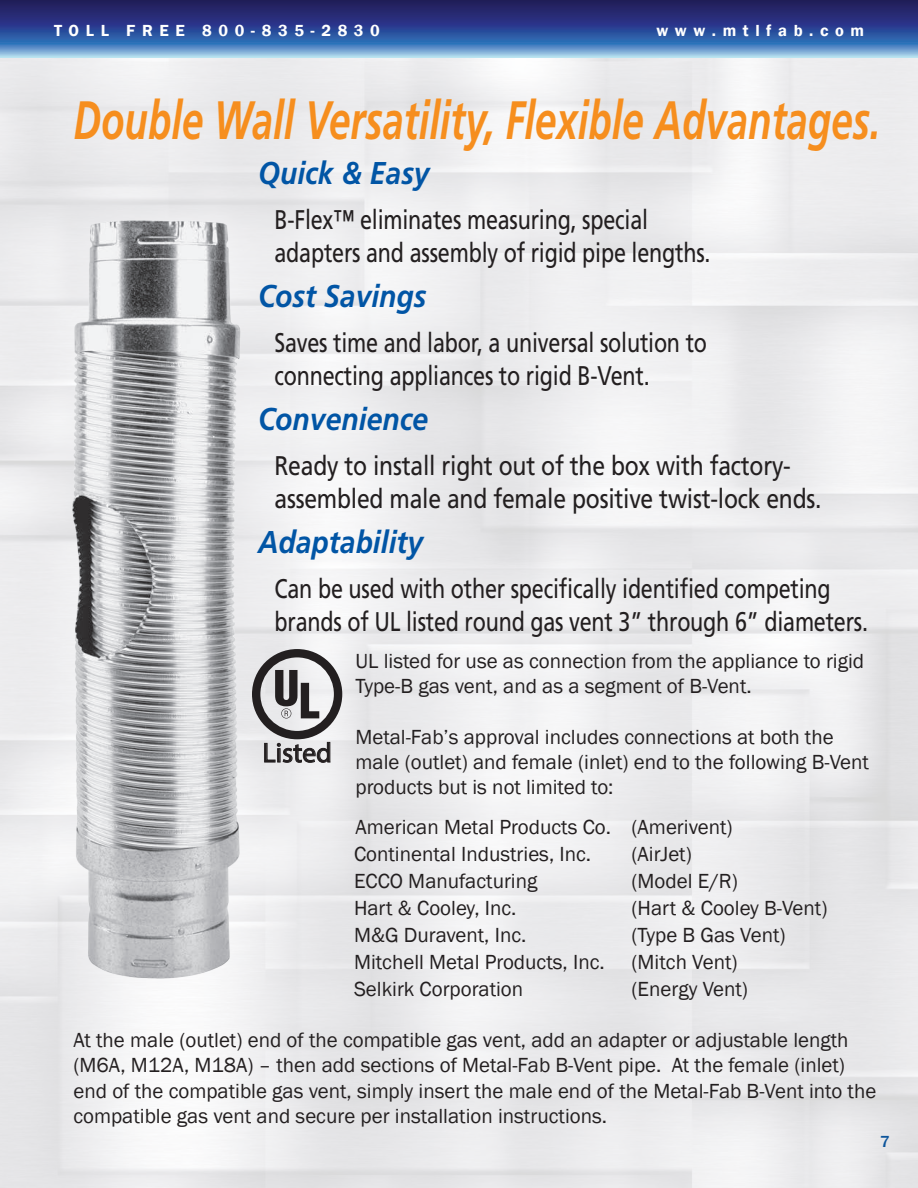
<style>
.page{position:relative;width:918px;height:1188px;background:#fff}
.page>*{position:absolute;margin:0;border:0;box-sizing:border-box;transform-origin:0 0}
.t1{font:italic 700 54px "Frutiger LT Std";color:#f68e1e;scale:.71 1}
.t2{font:italic 700 31.5px "Frutiger LT Std";color:#0155a5;scale:.9 1}
.t3{font:27.75px "Myriad Pro";color:#231f20}
.t4{font:27px/33px "Frutiger LT Std";letter-spacing:-.01em;color:#231f20;scale:.8 1}
.t5{font:27px/33px "Frutiger LT Std";letter-spacing:-.01em;color:#231f20;scale:.85 1}
.t6{font:21px/25.2px "Franklin Gothic";color:#231f20}
.t7{font:600 16.5px "Franklin Gothic";letter-spacing:.4em;color:#fff}
.t8{font:500 16.5px "Franklin Gothic";color:#0155a5}
</style>
<div class="page">
<svg style="left:0;top:0;width:918px;height:57px;background:#3a5497"></svg>
<svg style="left:260px;top:649px;width:82px;height:90px"></svg>
<img style="left:27px;top:143px;width:233px;height:896px">
<p class="t7" style="left:54px;top:21px;width:327px">TOLL FREE 800-835-2830</p>
<p class="t7" style="left:656px;top:21px;width:209px">www.mtlfab.com</p>
<p class="t1" style="left:74px;top:88px;width:1138px">Double Wall Versatility, Flexible Advantages.</p>
<p class="t2" style="left:258px;top:154px;width:192px">Quick &amp; Easy</p>
<p class="t4" style="left:274px;top:203px;width:547px">B-Flex™ eliminates measuring, special adapters and assembly of rigid pipe lengths.</p>
<p class="t2" style="left:258px;top:277px;width:189px">Cost Savings</p>
<p class="t4" style="left:274px;top:326px;width:542px">Saves time and labor, a universal solution to connecting appliances to rigid B-Vent.</p>
<p class="t2" style="left:258px;top:400px;width:191px">Convenience</p>
<p class="t5" style="left:274px;top:449px;width:645px">Ready to install right out of the box with factory&shy;assembled male and female positive twist-lock ends.</p>
<p class="t2" style="left:258px;top:523px;width:185px">Adaptability</p>
<p class="t4" style="left:275px;top:572px;width:744px">Can be used with other specifically identified competing brands of UL listed round gas vent 3” through 6” diameters.</p>
<p class="t6" style="left:356px;top:649px;width:510px">UL listed for use as connection from the appliance to rigid<br>Type-B gas vent, and as a segment of B-Vent.</p>
<p class="t6" style="left:356px;top:725px;width:515px">Metal-Fab’s approval includes connections at both the male (outlet) and female (inlet) end to the following B-Vent products but is not limited to:</p>
<p class="t3" style="left:263px;top:736px;width:71px">Listed</p>
<p class="t6" style="left:356px;top:815px;width:379px">American Metal Products Co. (Amerivent)</p>
<p class="t6" style="left:354px;top:842px;width:239px">Continental Industries, Inc.</p>
<p class="t6" style="left:631px;top:842px;width:62px">(AirJet)</p>
<p class="t6" style="left:354px;top:869px;width:185px">ECCO Manufacturing</p>
<p class="t6" style="left:631px;top:869px;width:108px">(Model E/R)</p>
<p class="t6" style="left:354px;top:896px;width:164px">Hart &amp; Cooley, Inc.</p>
<p class="t6" style="left:631px;top:896px;width:198px">(Hart &amp; Cooley B-Vent)</p>
<p class="t6" style="left:354px;top:923px;width:174px">M&amp;G Duravent, Inc.</p>
<p class="t6" style="left:631px;top:923px;width:156px">(Type B Gas Vent)</p>
<p class="t6" style="left:354px;top:950px;width:252px">Mitchell Metal Products, Inc.</p>
<p class="t6" style="left:631px;top:950px;width:108px">(Mitch Vent)</p>
<p class="t6" style="left:354px;top:977px;width:171px">Selkirk Corporation</p>
<p class="t6" style="left:631px;top:977px;width:118px">(Energy Vent)</p>
<p class="t6" style="left:73px;top:1028px;width:804px">At the male (outlet) end of the compatible gas vent, add an adapter or adjustable length (M6A, M12A, M18A) – then add sections of Metal-Fab B-Vent pipe. At the female (inlet) end of the compatible gas vent, simply insert the male end of the Metal-Fab B-Vent into the compatible gas vent and secure per installation instructions.</p>
<p class="t8" style="left:880px;top:1131px;width:11px">7</p>
</div>
